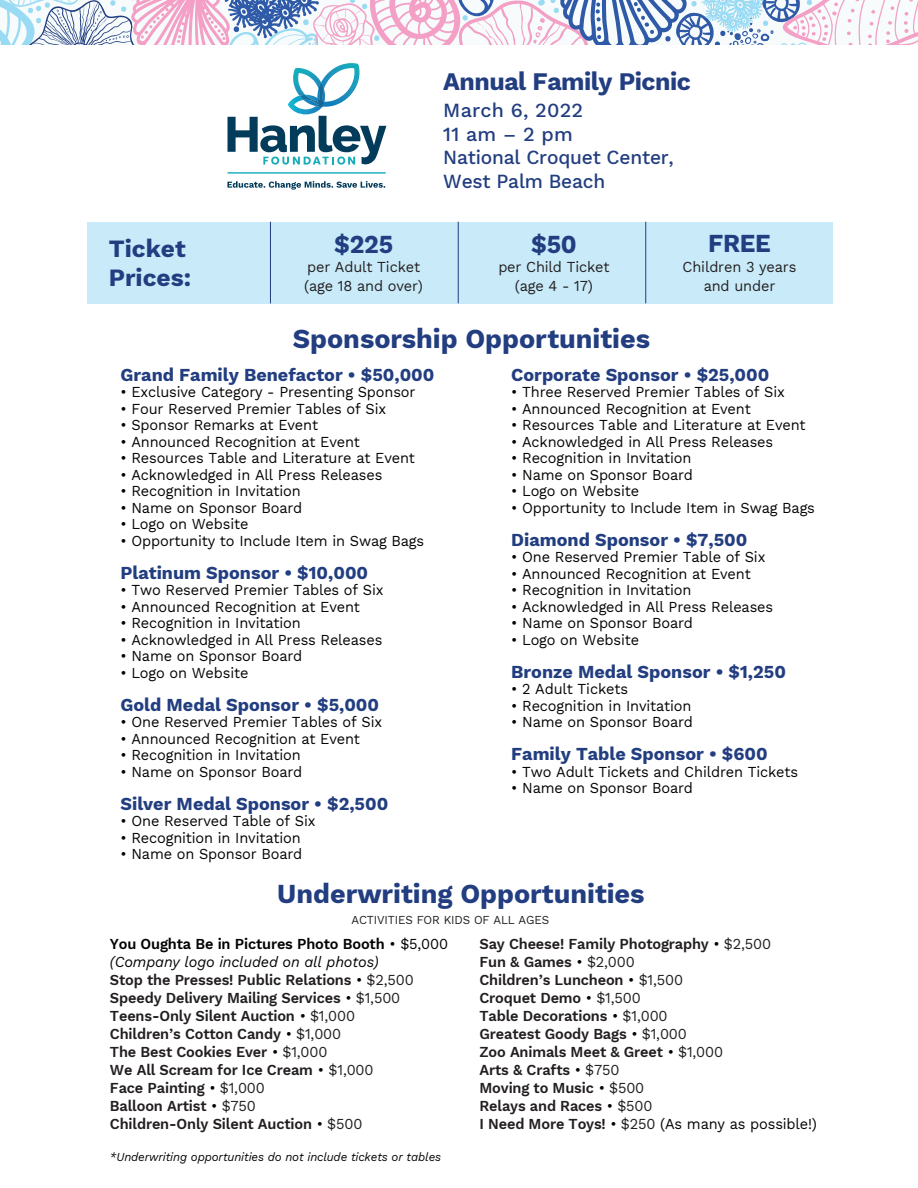
<style>
.page{position:relative;width:918px;height:1188px;background:#fff}
.page>*{position:absolute;margin:0;border:0;box-sizing:border-box;transform-origin:0 0}
.t1{font:700 27px "Work Sans";color:#223e80}
.t2{font:700 25.5px "Work Sans";letter-spacing:-.01em;color:#223e80}
.t3{font:700 24.9px "Work Sans";letter-spacing:-.02em;color:#223e80}
.t4{font:700 24.45px/29.2px "Work Sans";color:#223e80}
.t5{font:500 19.8px/23.7px "Work Sans";letter-spacing:-.01em;color:#223e80}
.t6{font:700 18px "Work Sans";color:#223e80}
.t7{font:15px "Work Sans";letter-spacing:-.01em;color:#040503}
.t8{font:600 15px/18px "Work Sans";letter-spacing:-.01em;color:#231f20}
.t9{font:15px/19.5px "Work Sans";letter-spacing:-.01em;color:#231f20;text-align:center}
.t10{font:italic 12px "Work Sans";letter-spacing:-.01em;color:#040503}
.t11{font:12px "Work Sans";letter-spacing:-.01em;color:#231f20}
.s1{color:#040503}
.s2{font-weight:400;color:#040503}
.s3{font-weight:400;font-style:italic;color:#040503}
.s4{font-weight:400}
</style>
<div class="page">
<div style="left:88px;top:222px;width:745px;height:81px;background:#c8eaf9"></div>
<hr style="left:458px;top:222px;width:1px;height:81px;background:#223e80">
<hr style="left:270px;top:222px;width:1px;height:81px;background:#223e80">
<hr style="left:645px;top:222px;width:1px;height:81px;background:#223e80">
<svg style="left:228px;top:63px;width:158px;height:102px"></svg>
<svg style="left:227px;top:181px;width:158px;height:9px"></svg>
<hr style="left:228px;top:172px;width:158px;height:2px;background:#17acba">
<svg style="left:0;top:0;width:918px;height:45px"></svg>
<h3 class="t4" style="left:109px;top:233px;width:84px">Ticket<br>Prices:</h3>
<h2 class="t2" style="left:334px;top:224px;width:61px">$225</h2>
<p class="t9" style="left:304px;top:256px;width:120px;text-align:left">per Adult Ticket (age 18 and over)</p>
<h3 class="t3" style="left:443px;top:63px;width:249px">Annual Family Picnic</h3>
<h3 class="t5" style="left:443px;top:97px;width:232px">March 6, 2022<br>11 am – 2 pm<br>National Croquet Center,<br>West Palm Beach</h3>
<h2 class="t2" style="left:531px;top:224px;width:47px">$50</h2>
<p class="t9" style="left:498px;top:256px;width:113px">per Child Ticket (age 4 - 17)</p>
<h2 class="t2" style="left:708px;top:224px;width:64px">FREE</h2>
<p class="t9" style="left:683px;top:256px;width:115px">Children 3 years and under</p>
<h1 class="t1" style="left:293px;top:318px;width:359px">Sponsorship Opportunities</h1>
<p class="t6" style="left:120px;top:361px;width:316px">Grand Family Benefactor • $50,000</p>
<p class="t7" style="left:120px;top:381px;width:296px">• Exclusive Category - Presenting Sponsor</p>
<p class="t7" style="left:120px;top:397px;width:267px">• Four Reserved Premier Tables of Six</p>
<p class="t7" style="left:120px;top:414px;width:199px">• Sponsor Remarks at Event</p>
<p class="t7" style="left:120px;top:430px;width:241px">• Announced Recognition at Event</p>
<p class="t7" style="left:120px;top:447px;width:296px">• Resources Table and Literature at Event</p>
<p class="t7" style="left:120px;top:463px;width:263px">• Acknowledged in All Press Releases</p>
<p class="t7" style="left:120px;top:480px;width:182px">• Recognition in Invitation</p>
<p class="t7" style="left:120px;top:496px;width:183px">• Name on Sponsor Board</p>
<p class="t7" style="left:120px;top:513px;width:129px">• Logo on Website</p>
<p class="t7" style="left:120px;top:529px;width:305px">• Opportunity to Include Item in Swag Bags</p>
<p class="t6" style="left:120px;top:559px;width:249px">Platinum Sponsor • $10,000</p>
<p class="t7" style="left:120px;top:579px;width:265px">• Two Reserved Premier Tables of Six</p>
<p class="t7" style="left:120px;top:595px;width:241px">• Announced Recognition at Event</p>
<p class="t7" style="left:120px;top:612px;width:182px">• Recognition in Invitation</p>
<p class="t7" style="left:120px;top:628px;width:263px">• Acknowledged in All Press Releases</p>
<p class="t7" style="left:120px;top:645px;width:183px">• Name on Sponsor Board</p>
<p class="t7" style="left:120px;top:661px;width:129px">• Logo on Website</p>
<p class="t6" style="left:120px;top:691px;width:260px">Gold Medal Sponsor • $5,000</p>
<p class="t7" style="left:120px;top:711px;width:263px">• One Reserved Premier Tables of Six</p>
<p class="t7" style="left:120px;top:727px;width:241px">• Announced Recognition at Event</p>
<p class="t7" style="left:120px;top:744px;width:182px">• Recognition in Invitation</p>
<p class="t7" style="left:120px;top:760px;width:183px">• Name on Sponsor Board</p>
<p class="t6" style="left:120px;top:790px;width:269px">Silver Medal Sponsor • $2,500</p>
<p class="t7" style="left:120px;top:810px;width:197px">• One Reserved Table of Six</p>
<p class="t7" style="left:120px;top:826px;width:182px">• Recognition in Invitation</p>
<p class="t7" style="left:120px;top:843px;width:183px">• Name on Sponsor Board</p>
<p class="t6" style="left:511px;top:361px;width:260px">Corporate Sponsor • $25,000</p>
<p class="t7" style="left:511px;top:381px;width:275px">• Three Reserved Premier Tables of Six</p>
<p class="t7" style="left:511px;top:397px;width:241px">• Announced Recognition at Event</p>
<p class="t7" style="left:511px;top:414px;width:296px">• Resources Table and Literature at Event</p>
<p class="t7" style="left:511px;top:430px;width:263px">• Acknowledged in All Press Releases</p>
<p class="t7" style="left:511px;top:447px;width:182px">• Recognition in Invitation</p>
<p class="t7" style="left:511px;top:463px;width:183px">• Name on Sponsor Board</p>
<p class="t7" style="left:511px;top:480px;width:129px">• Logo on Website</p>
<p class="t7" style="left:511px;top:496px;width:305px">• Opportunity to Include Item in Swag Bags</p>
<p class="t6" style="left:511px;top:526px;width:238px">Diamond Sponsor • $7,500</p>
<p class="t7" style="left:511px;top:546px;width:256px">• One Reserved Premier Table of Six</p>
<p class="t7" style="left:511px;top:562px;width:241px">• Announced Recognition at Event</p>
<p class="t7" style="left:511px;top:579px;width:182px">• Recognition in Invitation</p>
<p class="t7" style="left:511px;top:595px;width:263px">• Acknowledged in All Press Releases</p>
<p class="t7" style="left:511px;top:612px;width:183px">• Name on Sponsor Board</p>
<p class="t7" style="left:511px;top:628px;width:129px">• Logo on Website</p>
<p class="t6" style="left:511px;top:658px;width:276px">Bronze Medal Sponsor • $1,250</p>
<p class="t7" style="left:511px;top:678px;width:118px">• 2 Adult Tickets</p>
<p class="t7" style="left:511px;top:694px;width:182px">• Recognition in Invitation</p>
<p class="t7" style="left:511px;top:711px;width:183px">• Name on Sponsor Board</p>
<p class="t6" style="left:511px;top:740px;width:258px">Family Table Sponsor • $600</p>
<p class="t7" style="left:511px;top:760px;width:288px">• Two Adult Tickets and Children Tickets</p>
<p class="t7" style="left:511px;top:777px;width:183px">• Name on Sponsor Board</p>
<h1 class="t1" style="left:277px;top:874px;width:369px">Underwriting Opportunities</h1>
<p class="t8" style="left:110px;top:935px;width:340px"><span class="s1">You Oughta Be in Pictures Photo Booth</span> <span class="s2">• $5,000 </span><span class="s3">(Company logo included on all photos)<br></span>Stop the Presses! Public Relations <span class="s2">•</span> <span class="s4">$2,500<br></span>Speedy Delivery Mailing Services <span class="s2">•</span> <span class="s4">$1,500<br></span>Teens-Only Silent Auction <span class="s2">•</span> <span class="s4">$1,000<br></span>Children’s Cotton Candy <span class="s2">•</span> <span class="s4">$1,000<br></span>The Best Cookies Ever <span class="s2">•</span> <span class="s4">$1,000<br></span>We All Scream for Ice Cream <span class="s2">•</span> <span class="s4">$1,000<br></span>Face Painting <span class="s2">•</span> <span class="s4">$1,000<br></span>Balloon Artist <span class="s2">•</span> <span class="s4">$750<br></span>Children-Only Silent Auction <span class="s2">•</span> <span class="s4">$500</span></p>
<p class="t11" style="left:351px;top:911px;width:199px">ACTIVITIES FOR KIDS OF ALL AGES</p>
<p class="t8" style="left:480px;top:935px;width:339px">Say Cheese! Family Photography <span class="s2">•</span> <span class="s4">$2,500<br></span>Fun &amp; Games <span class="s2">•</span> <span class="s4">$2,000<br></span>Children’s Luncheon <span class="s2">•</span> <span class="s4">$1,500<br></span>Croquet Demo <span class="s2">•</span> <span class="s4">$1,500<br></span>Table Decorations <span class="s2">•</span> <span class="s4">$1,000<br></span>Greatest Goody Bags <span class="s2">•</span> <span class="s4">$1,000<br></span>Zoo Animals Meet &amp; Greet <span class="s2">•</span> <span class="s4">$1,000<br></span>Arts &amp; Crafts <span class="s2">•</span> <span class="s4">$750<br></span>Moving to Music <span class="s2">•</span> <span class="s4">$500<br></span>Relays and Races <span class="s2">•</span> <span class="s4">$500<br></span>I Need More Toys! <span class="s2">•</span> <span class="s4">$250</span> <span class="s2">(As many as possible!)</span></p>
<p class="t10" style="left:110px;top:1148px;width:333px">*Underwriting opportunities do not include tickets or tables</p>
</div>
